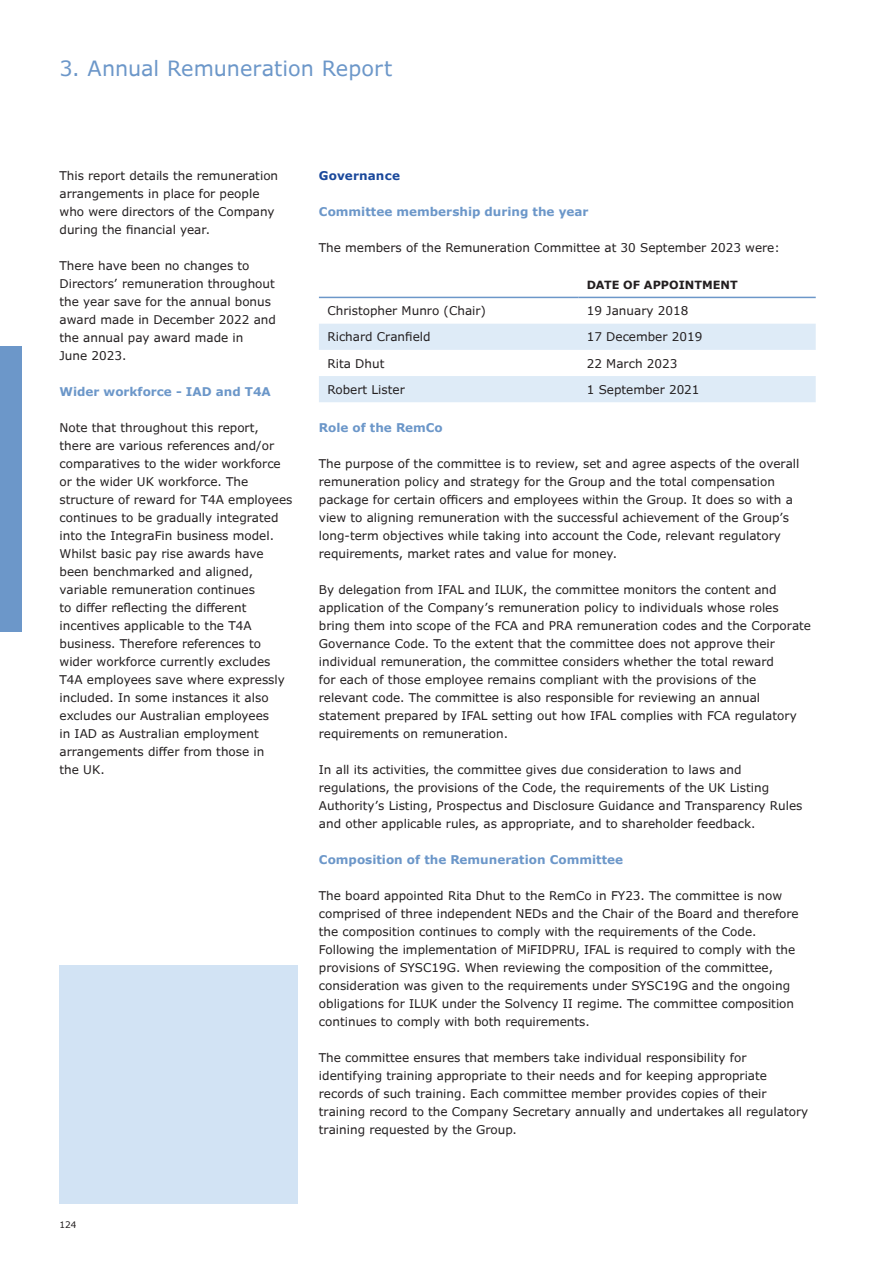
<style>
.page{position:relative;width:893px;height:1263px;background:#fff}
.page>*{position:absolute;margin:0;border:0;box-sizing:border-box;transform-origin:0 0}
.t1{font:21px "Verdana Pro";color:#6c97c9}
.Body_copy{font:12px/18px "Verdana Pro";color:#231f20}
.H2_paragraph_header{font:700 12px "Verdana Pro";color:#6c97c9}
.H1_paragraph_header{font:700 12px "Verdana Pro";letter-spacing:.01em;color:#1a489b}
.Body_copy-2{font:700 11.25px "Verdana Pro";color:#231f20}
.t2{font:9px "Verdana Pro";color:#231f20}
</style>
<div class="page">
<div style="left:0;top:345px;width:21px;height:286px;background:#6c97c9"></div>
<svg style="left:319px;top:324px;width:497px;height:78px"></svg>
<hr style="left:319px;top:297px;width:259px;height:1px;background:#6c97c9">
<hr style="left:578px;top:297px;width:238px;height:1px;background:#6c97c9">
<div style="left:60px;top:965px;width:238px;height:238px;background:#d2e3f4"></div>
<p class="t1" style="left:60px;top:55px;width:334px">3. Annual Remuneration Report</p>
<p class="Body_copy" style="left:60px;top:167px;width:220px">This report details the remuneration arrangements in place for people who were directors of the Company during the financial year.</p>
<p class="Body_copy" style="left:60px;top:257px;width:218px">There have been no changes to<br>Directors’ remuneration throughout the year save for the annual bonus award made in December 2022 and the annual pay award made in<br>June 2023.</p>
<p class="H2_paragraph_header" style="left:60px;top:384px;width:213px">Wider workforce - IAD and T4A</p>
<p class="Body_copy" style="left:60px;top:419px;width:234px">Note that throughout this report, there are various references and/or comparatives to the wider workforce or the wider UK workforce. The structure of reward for T4A employees continues to be gradually integrated into the IntegraFin business model.<br>Whilst basic pay rise awards have been benchmarked and aligned, variable remuneration continues<br>to differ reflecting the different incentives applicable to the T4A business. Therefore references to wider workforce currently excludes T4A employees save where expressly included. In some instances it also excludes our Australian employees<br>in IAD as Australian employment arrangements differ from those in<br>the UK.</p>
<p class="H1_paragraph_header" style="left:319px;top:168px;width:83px">Governance</p>
<p class="H2_paragraph_header" style="left:319px;top:204px;width:271px">Committee membership during the year</p>
<p class="Body_copy" style="left:319px;top:239px;width:462px">The members of the Remuneration Committee at 30 September 2023 were:</p>
<p class="Body_copy-2" style="left:587px;top:277px;width:152px">DATE OF APPOINTMENT</p>
<p class="Body_copy" style="left:327px;top:302px;width:160px">Christopher Munro (Chair)</p>
<p class="Body_copy" style="left:587px;top:302px;width:103px">19 January 2018</p>
<p class="Body_copy" style="left:327px;top:328px;width:105px">Richard Cranfield</p>
<p class="Body_copy" style="left:587px;top:328px;width:117px">17 December 2019</p>
<p class="Body_copy" style="left:327px;top:354px;width:59px">Rita Dhut</p>
<p class="Body_copy" style="left:587px;top:354px;width:92px">22 March 2023</p>
<p class="Body_copy" style="left:327px;top:380px;width:79px">Robert Lister</p>
<p class="Body_copy" style="left:587px;top:380px;width:114px">1 September 2021</p>
<p class="H2_paragraph_header" style="left:319px;top:420px;width:125px">Role of the RemCo</p>
<p class="Body_copy" style="left:319px;top:455px;width:482px">The purpose of the committee is to review, set and agree aspects of the overall remuneration policy and strategy for the Group and the total compensation package for certain officers and employees within the Group. It does so with a view to aligning remuneration with the successful achievement of the Group’s long-term objectives while taking into account the Code, relevant regulatory requirements, market rates and value for money.</p>
<p class="Body_copy" style="left:319px;top:581px;width:494px">By delegation from IFAL and ILUK, the committee monitors the content and application of the Company’s remuneration policy to individuals whose roles bring them into scope of the FCA and PRA remuneration codes and the Corporate Governance Code. To the extent that the committee does not approve their individual remuneration, the committee considers whether the total reward<br>for each of those employee remains compliant with the provisions of the<br>relevant code. The committee is also responsible for reviewing an annual statement prepared by IFAL setting out how IFAL complies with FCA regulatory requirements on remuneration.</p>
<p class="Body_copy" style="left:319px;top:761px;width:485px">In all its activities, the committee gives due consideration to laws and regulations, the provisions of the Code, the requirements of the UK Listing Authority’s Listing, Prospectus and Disclosure Guidance and Transparency Rules and other applicable rules, as appropriate, and to shareholder feedback.</p>
<p class="H2_paragraph_header" style="left:319px;top:852px;width:306px">Composition of the Remuneration Committee</p>
<p class="Body_copy" style="left:319px;top:887px;width:481px">The board appointed Rita Dhut to the RemCo in FY23. The committee is now comprised of three independent NEDs and the Chair of the Board and therefore the composition continues to comply with the requirements of the Code.<br>Following the implementation of MiFIDPRU, IFAL is required to comply with the provisions of SYSC19G. When reviewing the composition of the committee, consideration was given to the requirements under SYSC19G and the ongoing obligations for ILUK under the Solvency II regime. The committee composition continues to comply with both requirements.</p>
<p class="Body_copy" style="left:319px;top:1049px;width:491px">The committee ensures that members take individual responsibility for identifying training appropriate to their needs and for keeping appropriate records of such training. Each committee member provides copies of their training record to the Company Secretary annually and undertakes all regulatory training requested by the Group.</p>
<p class="t2" style="left:60px;top:1219px;width:19px">124</p>
</div>
